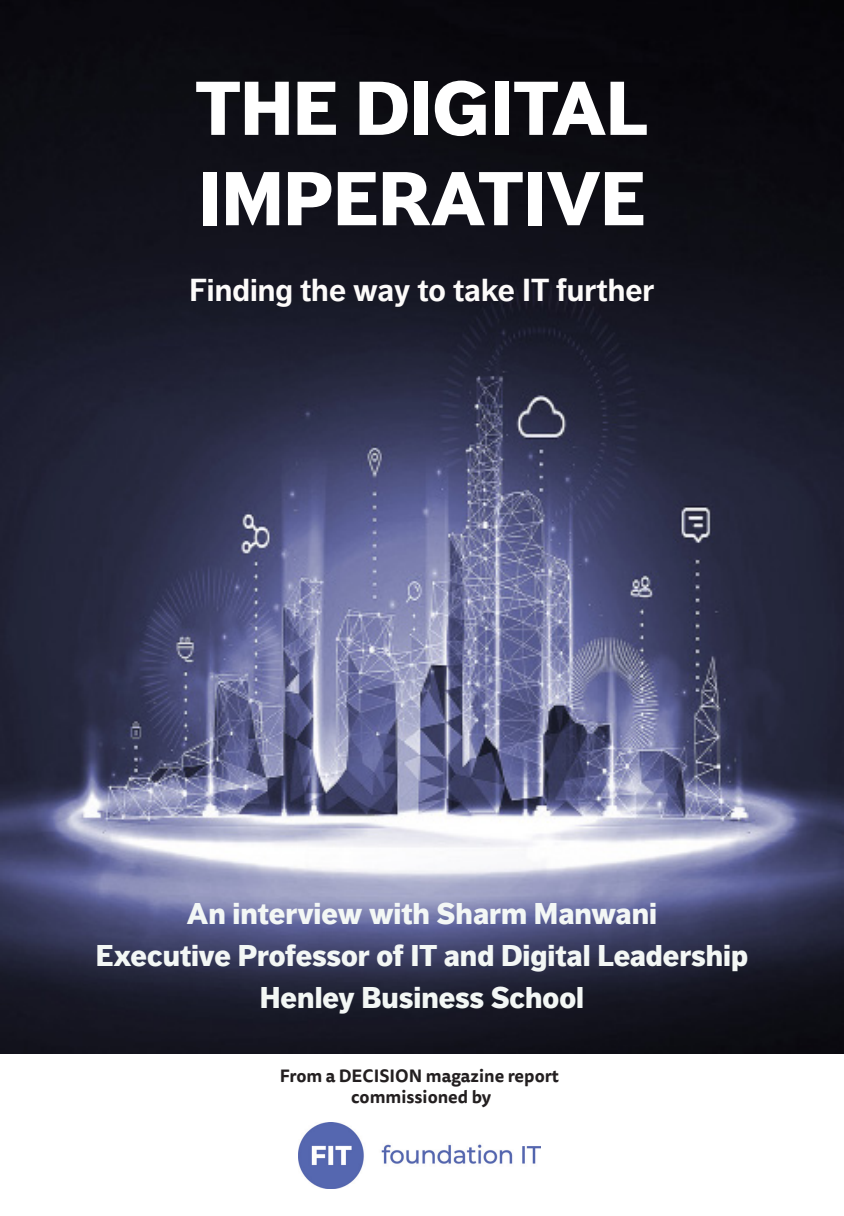
<style>
.page{position:relative;width:844px;height:1216px;background:#fff}
.page>*{position:absolute;margin:0;border:0;box-sizing:border-box;transform-origin:0 0}
.t1{font:900 75.25px "Dagny Pro";color:#fff}
.Cover_by{font:700 31.5px "Dagny Pro";color:#fdfbfa}
.t2{font:900 29.75px "Dagny Pro";color:#f3f7f5}
.t3{font:700 17.5px "Tisa Sans Pro";color:#231f20}
</style>
<div class="page">
<img style="left:0;top:0;width:843px;height:1053px">
<img style="left:298px;top:1122px;width:242px;height:65px">
<p class="t1" style="left:195px;top:63px;width:455px">THE DIGITAL</p>
<p class="t1" style="left:198px;top:153px;width:448px">IMPERATIVE</p>
<p class="Cover_by" style="left:189px;top:271px;width:466px">Finding the way to take IT further</p>
<p class="t2" style="left:187px;top:895px;width:471px">An interview with Sharm Manwani</p>
<p class="t2" style="left:96px;top:937px;width:653px">Executive Professor of IT and Digital Leadership</p>
<p class="t2" style="left:260px;top:979px;width:326px">Henley Business School</p>
<p class="t3" style="left:280px;top:1063px;width:280px">From a DECISION magazine report</p>
<p class="t3" style="left:351px;top:1084px;width:142px">commissioned by</p>
</div>
